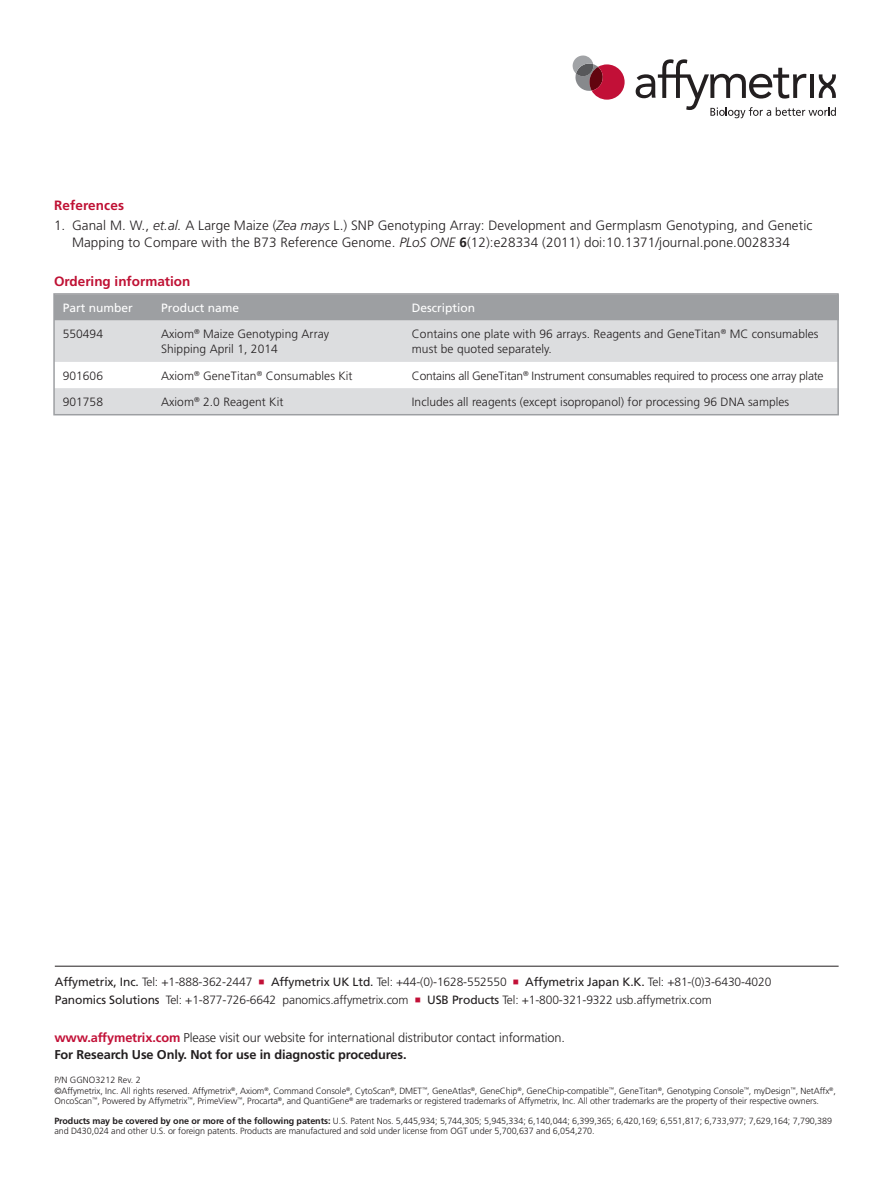
<style>
.page{position:relative;width:893px;height:1188px;background:#fff}
.page>*{position:absolute;margin:0;border:0;box-sizing:border-box;transform-origin:0 0}
.Refernces{font:300 13.5px/17.7px "Frutiger LT Std";letter-spacing:.005em;color:#231f20;text-align:center}
.Bullet_Body_Paragrap{font:700 13.5px "Frutiger LT Std";color:#bf1134}
.Body_paragraph{font:700 13.5px "Frutiger LT Std";letter-spacing:.01em;color:#bf1134}
.Back_Address{font:300 12.75px "Frutiger LT Std";letter-spacing:-.01em;color:#231f20}
.Back_Address-2{font:700 12.75px "Frutiger LT Std";letter-spacing:-.01em;color:#231f20}
.Body_paragraph-2{font:300 12px/15px "Frutiger LT Std";letter-spacing:.005em;color:#231f20}
.Back_Address-3{font:300 12px "Frutiger LT Std";letter-spacing:-.01em;color:#231f20}
.Body_paragraph-3{font:300 12px "Frutiger LT Std";letter-spacing:-.02em;color:#231f20}
.Bullet_Body_Paragrap-2{font:12px "Frutiger LT Std";color:#fff}
.Back_Address-4{font:300 9px/10.5px "Frutiger LT Std";letter-spacing:-.01em;color:#231f20}
.Body_paragraph-4{font:300 9px "Frutiger LT Std";color:#231f20}
.s1{font-style:italic}
.s2{font-weight:700}
.s3{font-weight:400}
.s4{color:#c21037}
.s5{font-weight:700;color:#c21037}
</style>
<div class="page">
<hr style="left:55px;top:966px;width:783px;height:1px;background:#231f20">
<div style="left:56px;top:296px;width:779px;height:25px;background:#9d9fa2"></div>
<svg style="left:56px;top:321px;width:779px;height:91px;fill:#dcdddf"></svg>
<div style="left:53px;top:293px;width:785px;height:122px;border:2px solid #9d9fa2"></div>
<svg style="left:572px;top:55px;width:52px;height:45px"></svg>
<svg style="left:635px;top:59px;width:200px;height:59px"></svg>
<p class="Body_paragraph" style="left:54px;top:197px;width:71px">References</p>
<p class="Refernces" style="left:54px;top:216px;width:759px">1. Ganal M. W., <span class="s1">et.al.</span> A Large Maize (<span class="s1">Zea mays</span> L.) SNP Genotyping Array: Development and Germplasm Genotyping, and Genetic<br>Mapping to Compare with the B73 Reference Genome. <span class="s1">PLoS ONE</span> <span class="s2">6</span>(12):e28334 (2011) doi:10.1371/journal.pone.0028334</p>
<p class="Bullet_Body_Paragrap" style="left:54px;top:273px;width:138px">Ordering information</p>
<p class="Bullet_Body_Paragrap-2" style="left:63px;top:301px;width:72px">Part number</p>
<p class="Bullet_Body_Paragrap-2" style="left:161px;top:301px;width:80px">Product name</p>
<p class="Bullet_Body_Paragrap-2" style="left:411px;top:301px;width:65px">Description</p>
<p class="Body_paragraph-2" style="left:63px;top:327px;width:42px">550494</p>
<p class="Body_paragraph-2" style="left:161px;top:327px;width:169px">Axiom<sup>®</sup> Maize Genotyping Array<br>Shipping April 1, 2014</p>
<p class="Body_paragraph-2" style="left:411px;top:327px;width:408px">Contains one plate with 96 arrays. Reagents and GeneTitan<sup>®</sup> MC consumables must be quoted separately.</p>
<p class="Body_paragraph-2" style="left:63px;top:368px;width:42px">901606</p>
<p class="Body_paragraph-2" style="left:161px;top:368px;width:193px">Axiom<sup>®</sup> GeneTitan<sup>®</sup> Consumables Kit</p>
<p class="Body_paragraph-3" style="left:411px;top:369px;width:413px">Contains all GeneTitan<sup>®</sup> Instrument consumables required to process one array plate</p>
<p class="Body_paragraph-2" style="left:63px;top:394px;width:42px">901758</p>
<p class="Body_paragraph-2" style="left:161px;top:394px;width:124px">Axiom<sup>®</sup> 2.0 Reagent Kit</p>
<p class="Body_paragraph-2" style="left:411px;top:394px;width:379px">Includes all reagents (except isopropanol) for processing 96 DNA samples</p>
<p class="Back_Address-3" style="left:55px;top:975px;width:717px"><span class="s3">Affymetrix, Inc.</span> Tel: +1-888-362-2447 <span class="s4">■</span> <span class="s3">Affymetrix UK Ltd.</span> Tel: +44-(0)-1628-552550 <span class="s4">■</span> <span class="s3">Affymetrix Japan K.K.</span> Tel: +81-(0)3-6430-4020</p>
<p class="Back_Address-3" style="left:55px;top:993px;width:658px"><span class="s3">Panomics Solutions</span> Tel: +1-877-726-6642 panomics.affymetrix.com <span class="s4">■</span> <span class="s3">USB Products</span> Tel: +1-800-321-9322 usb.affymetrix.com</p>
<p class="Back_Address" style="left:54px;top:1030px;width:512px"><span class="s5">www.affymetrix.com</span> Please visit our website for international distributor contact information.</p>
<p class="Back_Address-2" style="left:54px;top:1047px;width:353px">For Research Use Only. Not for use in diagnostic procedures.</p>
<p class="Body_paragraph-4" style="left:54px;top:1075px;width:88px">P/N GGNO3212 Rev. 2</p>
<p class="Back_Address-4" style="left:54px;top:1085px;width:782px">©Affymetrix, Inc. All rights reserved. Affymetrix<sup>®</sup>, Axiom<sup>®</sup>, Command Console<sup>®</sup>, CytoScan<sup>®</sup>, DMET<sup>™</sup>, GeneAtlas<sup>®</sup>, GeneChip<sup>®</sup>, GeneChip-compatible<sup>™</sup>, GeneTitan<sup>®</sup>, Genotyping Console<sup>™</sup>, myDesign<sup>™</sup>, NetAffx<sup>®</sup>,<br>OncoScan<sup>™</sup>, Powered by Affymetrix<sup>™</sup>, PrimeView<sup>™</sup>, Procarta<sup>®</sup>, and QuantiGene<sup>®</sup> are trademarks or registered trademarks of Affymetrix, Inc. All other trademarks are the property of their respective owners.</p>
<p class="Back_Address-4" style="left:54px;top:1115px;width:778px"><span class="s2">Products may be covered by one or more of the following patents:</span> U.S. Patent Nos. 5,445,934; 5,744,305; 5,945,334; 6,140,044; 6,399,365; 6,420,169; 6,551,817; 6,733,977; 7,629,164; 7,790,389 and D430,024 and other U.S. or foreign patents. Products are manufactured and sold under license from OGT under 5,700,637 and 6,054,270.</p>
</div>
